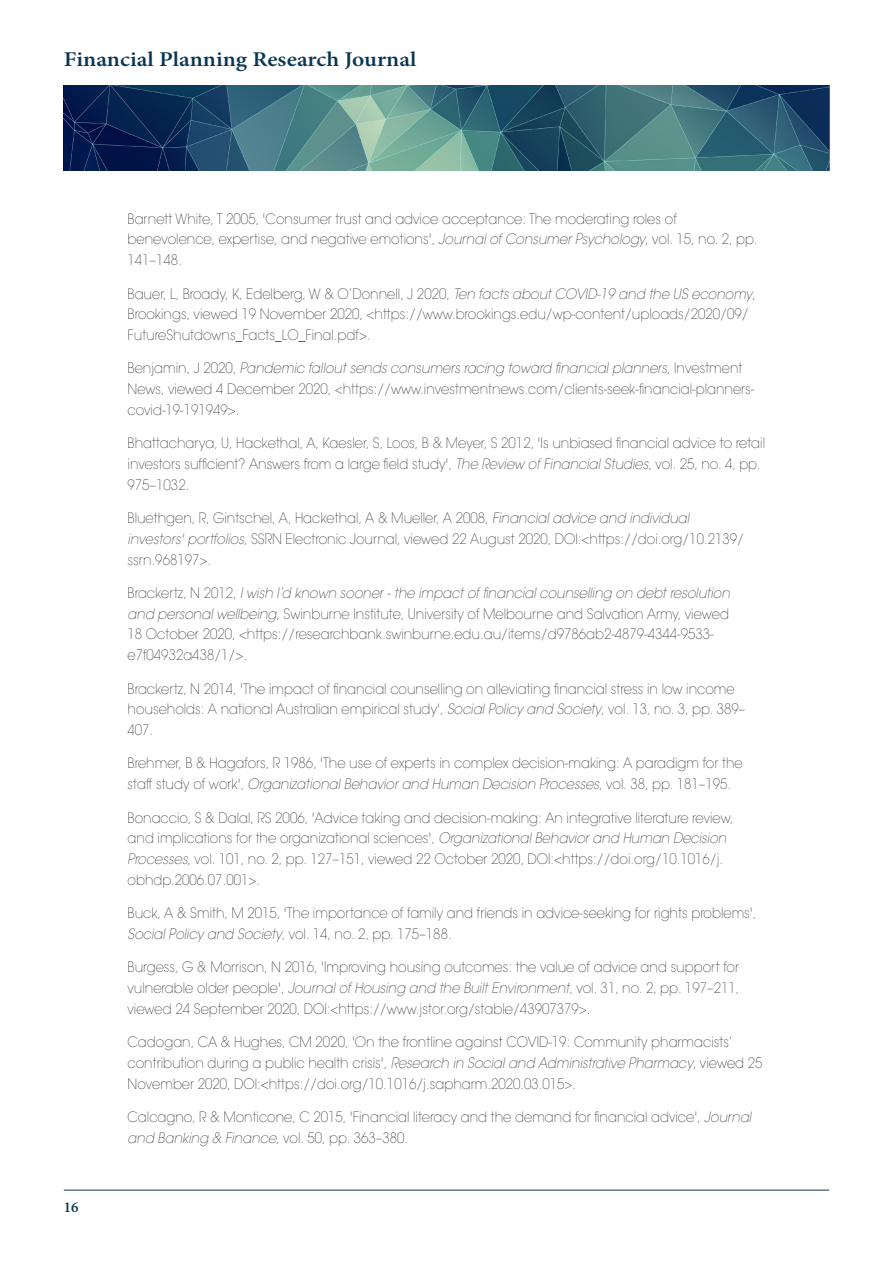
<style>
.page{position:relative;width:893px;height:1263px;background:#fff}
.page>*{position:absolute;margin:0;border:0;box-sizing:border-box;transform-origin:0 0}
.t1{font:600 21px "Minion Pro";color:#0a3653;scale:1.12 1}
.t2{font:600 15px "Minion Pro";color:#0a3653}
.Body_copy{font:200 14.25px/20.7px "Avant Garde";color:#231f20;scale:.93 1}
.s1{font-style:italic}
</style>
<div class="page">
<hr style="left:64px;top:1190px;width:765px;height:1px;background:#0a3653">
<img style="left:64px;top:85px;width:765px;height:85px">
<h1 class="t1" style="left:64px;top:45px;width:316px">Financial Planning Research Journal</h1>
<p class="t2" style="left:64px;top:1197px;width:16px">16</p>
<p class="Body_copy" style="left:128px;top:208px;width:679px">Barnett White, T 2005, 'Consumer trust and advice acceptance: The moderating roles of benevolence, expertise, and negative emotions', <span class="s1">Journal of Consumer Psychology</span>, vol. 15, no. 2, pp.<br>141–148.</p>
<p class="Body_copy" style="left:128px;top:283px;width:677px">Bauer, L, Broady, K, Edelberg, W &amp; O’Donnell, J 2020, <span class="s1">Ten facts about COVID-19 and the US economy</span>,<br>Brookings, viewed 19 November 2020, &lt;https://www.brookings.edu/wp-content/uploads/2020/09/<br>FutureShutdowns_Facts_LO_Final.pdf&gt;.</p>
<p class="Body_copy" style="left:128px;top:358px;width:675px">Benjamin, J 2020, <span class="s1">Pandemic fallout sends consumers racing toward financial planners</span>, Investment<br>News, viewed 4 December 2020, &lt;https://www.investmentnews.com/clients-seek-financial-planners&shy;covid-19-191949&gt;.</p>
<p class="Body_copy" style="left:128px;top:433px;width:687px">Bhattacharya, U, Hackethal, A, Kaesler, S, Loos, B &amp; Meyer, S 2012, 'Is unbiased financial advice to retail investors sufficient? Answers from a large field study', <span class="s1">The Review of Financial Studies</span>, vol. 25, no. 4, pp.<br>975–1032.</p>
<p class="Body_copy" style="left:128px;top:508px;width:664px">Bluethgen, R, Gintschel, A, Hackethal, A &amp; Mueller, A 2008, <span class="s1">Financial advice and individual investors' portfolios</span>, SSRN Electronic Journal, viewed 22 August 2020, DOI:&lt;https://doi.org/10.2139/ ssrn.968197&gt;.</p>
<p class="Body_copy" style="left:128px;top:583px;width:649px">Brackertz, N 2012, <span class="s1">I wish I’d known sooner - the impact of financial counselling on debt resolution and personal wellbeing</span>, Swinburne Institute, University of Melbourne and Salvation Army, viewed 18 October 2020, &lt;https://researchbank.swinburne.edu.au/items/d9786ab2-4879-4344-9533- e7f04932a438/1/&gt;.</p>
<p class="Body_copy" style="left:128px;top:678px;width:666px">Brackertz, N 2014, 'The impact of financial counselling on alleviating financial stress in low income households: A national Australian empirical study', <span class="s1">Social Policy and Society</span>, vol. 13, no. 3, pp. 389–<br>407.</p>
<p class="Body_copy" style="left:128px;top:753px;width:663px">Brehmer, B &amp; Hagafors, R 1986, 'The use of experts in complex decision-making: A paradigm for the staff study of work', <span class="s1">Organizational Behavior and Human Decision Processes</span>, vol. 38, pp. 181–195.</p>
<p class="Body_copy" style="left:128px;top:807px;width:653px">Bonaccio, S &amp; Dalal, RS 2006, 'Advice taking and decision-making: An integrative literature review, and implications for the organizational sciences', <span class="s1">Organizational Behavior and Human Decision Processes</span>, vol. 101, no. 2, pp. 127–151, viewed 22 October 2020, DOI:&lt;https://doi.org/10.1016/j. obhdp.2006.07.001&gt;.</p>
<p class="Body_copy" style="left:128px;top:903px;width:678px">Buck, A &amp; Smith, M 2015, 'The importance of family and friends in advice-seeking for rights problems',<br><span class="s1">Social Policy and Society</span>, vol. 14, no. 2, pp. 175–188.</p>
<p class="Body_copy" style="left:128px;top:957px;width:659px;text-align:justify">Burgess, G &amp; Morrison, N 2016, 'Improving housing outcomes: the value of advice and support for vulnerable older people', <span class="s1">Journal of Housing and the Built Environment</span>, vol. 31, no. 2, pp. 197–211, viewed 24 September 2020, DOI:&lt;https://www.jstor.org/stable/43907379&gt;.</p>
<p class="Body_copy" style="left:128px;top:1032px;width:684px">Cadogan, CA &amp; Hughes, CM 2020, 'On the frontline against COVID-19: Community pharmacists’ contribution during a public health crisis', <span class="s1">Research in Social and Administrative Pharmacy</span>, viewed 25<br>November 2020, DOI:&lt;https://doi.org/10.1016/j.sapharm.2020.03.015&gt;.</p>
<p class="Body_copy" style="left:128px;top:1107px;width:672px">Calcagno, R &amp; Monticone, C 2015, 'Financial literacy and the demand for financial advice', <span class="s1">Journal and Banking &amp; Finance</span>, vol. 50, pp. 363–380.</p>
</div>
